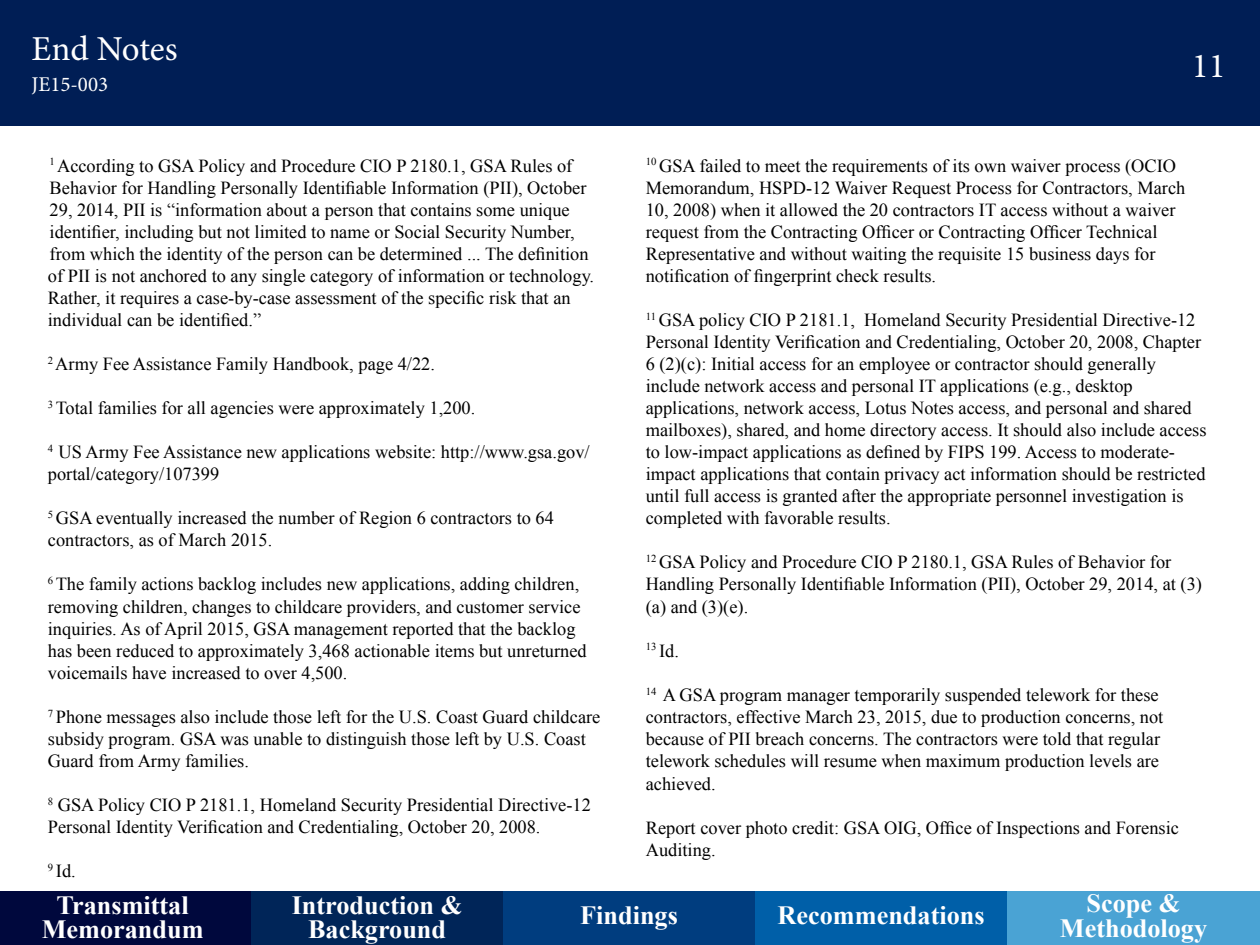
<style>
.page{position:relative;width:1260px;height:945px;background:#fff}
.page>*{position:absolute;margin:0;border:0;box-sizing:border-box;transform-origin:0 0}
.t1{font:35px "Minion Pro";letter-spacing:-.005em;color:#fff}
.t2{font:700 26.25px/24.5px "Times New Roman";color:#fff;text-align:center}
.t3{font:21px "Minion Pro";color:#fff}
.t4{font:18.38px/22.1px "Times New Roman";color:#000}
</style>
<div class="page">
<div style="left:0;top:0;width:1260px;height:125px;background:#001e55"></div>
<div style="left:0;top:892px;width:251px;height:53px;background:#00083d"></div>
<div style="left:755px;top:892px;width:252px;height:53px;background:#005fa8"></div>
<div style="left:503px;top:892px;width:252px;height:53px;background:#003d7f"></div>
<div style="left:251px;top:892px;width:252px;height:53px;background:#002558"></div>
<div style="left:1007px;top:892px;width:253px;height:53px;background:#4aa3d4"></div>
<h1 class="t1" style="left:32px;top:25px;width:148px">End Notes</h1>
<p class="t3" style="left:32px;top:70px;width:78px">JE15-003</p>
<p class="t4" style="left:48px;top:154px;width:548px"><sup>1</sup> According to GSA Policy and Procedure CIO P 2180.1, GSA Rules of Behavior for Handling Personally Identifiable Information (PII), October 29, 2014, PII is “information about a person that contains some unique identifier, including but not limited to name or Social Security Number, from which the identity of the person can be determined ... The definition of PII is not anchored to any single category of information or technology.<br>Rather, it requires a case-by-case assessment of the specific risk that an individual can be identified.”</p>
<p class="t4" style="left:48px;top:352px;width:389px"><sup>2</sup> Army Fee Assistance Family Handbook, page 4/22.</p>
<p class="t4" style="left:48px;top:397px;width:429px"><sup>3</sup> Total families for all agencies were approximately 1,200.</p>
<p class="t4" style="left:48px;top:441px;width:543px"><sup>4</sup> US Army Fee Assistance new applications website: http://www.gsa.gov/ portal/category/107399</p>
<p class="t4" style="left:48px;top:507px;width:508px"><sup>5</sup> GSA eventually increased the number of Region 6 contractors to 64 contractors, as of March 2015.</p>
<p class="t4" style="left:48px;top:573px;width:540px"><sup>6</sup> The family actions backlog includes new applications, adding children, removing children, changes to childcare providers, and customer service inquiries. As of April 2015, GSA management reported that the backlog has been reduced to approximately 3,468 actionable items but unreturned voicemails have increased to over 4,500.</p>
<p class="t4" style="left:48px;top:705px;width:554px"><sup>7</sup> Phone messages also include those left for the U.S. Coast Guard childcare subsidy program. GSA was unable to distinguish those left by U.S. Coast<br>Guard from Army families.</p>
<p class="t4" style="left:48px;top:793px;width:545px"><sup>8</sup> GSA Policy CIO P 2181.1, Homeland Security Presidential Directive-12<br>Personal Identity Verification and Credentialing, October 20, 2008.</p>
<p class="t4" style="left:48px;top:860px;width:29px"><sup>9</sup> Id.</p>
<h1 class="t1" style="left:1192px;top:42px;width:35px">11</h1>
<p class="t4" style="left:646px;top:154px;width:541px"><sup>10</sup> GSA failed to meet the requirements of its own waiver process (OCIO Memorandum, HSPD-12 Waiver Request Process for Contractors, March 10, 2008) when it allowed the 20 contractors IT access without a waiver request from the Contracting Officer or Contracting Officer Technical Representative and without waiting the requisite 15 business days for notification of fingerprint check results.</p>
<p class="t4" style="left:646px;top:308px;width:562px"><sup>11</sup> GSA policy CIO P 2181.1, Homeland Security Presidential Directive-12<br>Personal Identity Verification and Credentialing, October 20, 2008, Chapter 6 (2)(c): Initial access for an employee or contractor should generally include network access and personal IT applications (e.g., desktop applications, network access, Lotus Notes access, and personal and shared mailboxes), shared, and home directory access. It should also include access to low-impact applications as defined by FIPS 199. Access to moderate&shy;impact applications that contain privacy act information should be restricted until full access is granted after the appropriate personnel investigation is completed with favorable results.</p>
<p class="t4" style="left:646px;top:551px;width:558px"><sup>12</sup> GSA Policy and Procedure CIO P 2180.1, GSA Rules of Behavior for<br>Handling Personally Identifiable Information (PII), October 29, 2014, at (3) (a) and (3)(e).</p>
<p class="t4" style="left:646px;top:639px;width:35px"><sup>13</sup> Id.</p>
<p class="t4" style="left:646px;top:683px;width:519px"><sup>14</sup> A GSA program manager temporarily suspended telework for these contractors, effective March 23, 2015, due to production concerns, not because of PII breach concerns. The contractors were told that regular telework schedules will resume when maximum production levels are achieved.</p>
<p class="t4" style="left:646px;top:817px;width:535px">Report cover photo credit: GSA OIG, Office of Inspections and Forensic<br>Auditing.</p>
<h2 class="t2" style="left:42px;top:892px;width:163px">Transmittal<br>Memorandum</h2>
<h2 class="t2" style="left:292px;top:892px;width:172px">Introduction &amp;<br>Background</h2>
<h2 class="t2" style="left:580px;top:902px;width:99px">Findings</h2>
<h2 class="t2" style="left:778px;top:902px;width:209px">Recommendations</h2>
<h2 class="t2" style="left:1060px;top:890px;width:149px">Scope &amp;<br>Methodology</h2>
</div>
